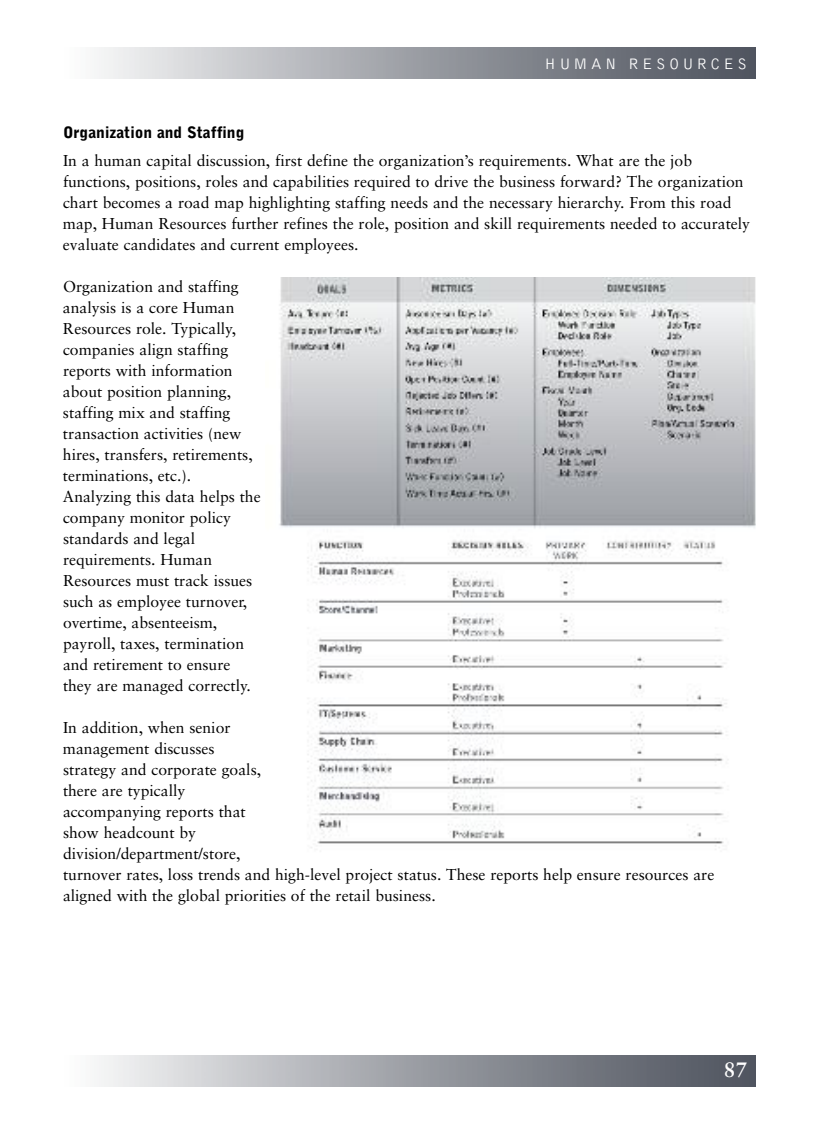
<style>
.page{position:relative;width:819px;height:1134px;background:#fff}
.page>*{position:absolute;margin:0;border:0;box-sizing:border-box;transform-origin:0 0}
.t1{font:700 21px "Sabon";color:#fff}
.t2{font:15.75px/21px "Sabon";color:#000}
.t3{font:900 15.75px "Bell Gothic";color:#000}
.t4{font:300 15.75px "Bell Gothic";letter-spacing:.22em;color:#fff}
</style>
<div class="page">
<img style="left:99px;top:47px;width:657px;height:32px">
<img style="left:99px;top:1055px;width:657px;height:32px">
<img style="left:279px;top:277px;width:477px;height:573px">
<p class="t4" style="left:545px;top:58px;width:204px">HUMAN RESOURCES</p>
<p class="t3" style="left:63px;top:126px;width:183px">Organization and Staffing</p>
<p class="t2" style="left:63px;top:151px;width:689px">In a human capital discussion, first define the organization’s requirements. What are the job functions, positions, roles and capabilities required to drive the business forward? The organization chart becomes a road map highlighting staffing needs and the necessary hierarchy. From this road map, Human Resources further refines the role, position and skill requirements needed to accurately evaluate candidates and current employees.</p>
<p class="t2" style="left:63px;top:277px;width:199px">Organization and staffing analysis is a core Human<br>Resources role. Typically, companies align staffing reports with information about position planning, staffing mix and staffing transaction activities (new hires, transfers, retirements, terminations, etc.).<br>Analyzing this data helps the company monitor policy standards and legal requirements. Human<br>Resources must track issues such as employee turnover, overtime, absenteeism, payroll, taxes, termination and retirement to ensure they are managed correctly.</p>
<p class="t2" style="left:63px;top:718px;width:653px">In addition, when senior<br>management discusses<br>strategy and corporate goals,<br>there are typically<br>accompanying reports that<br>show headcount by<br>division/department/store,<br>turnover rates, loss trends and high-level project status. These reports help ensure resources are aligned with the global priorities of the retail business.</p>
<h1 class="t1" style="left:724px;top:1061px;width:25px">87</h1>
</div>
